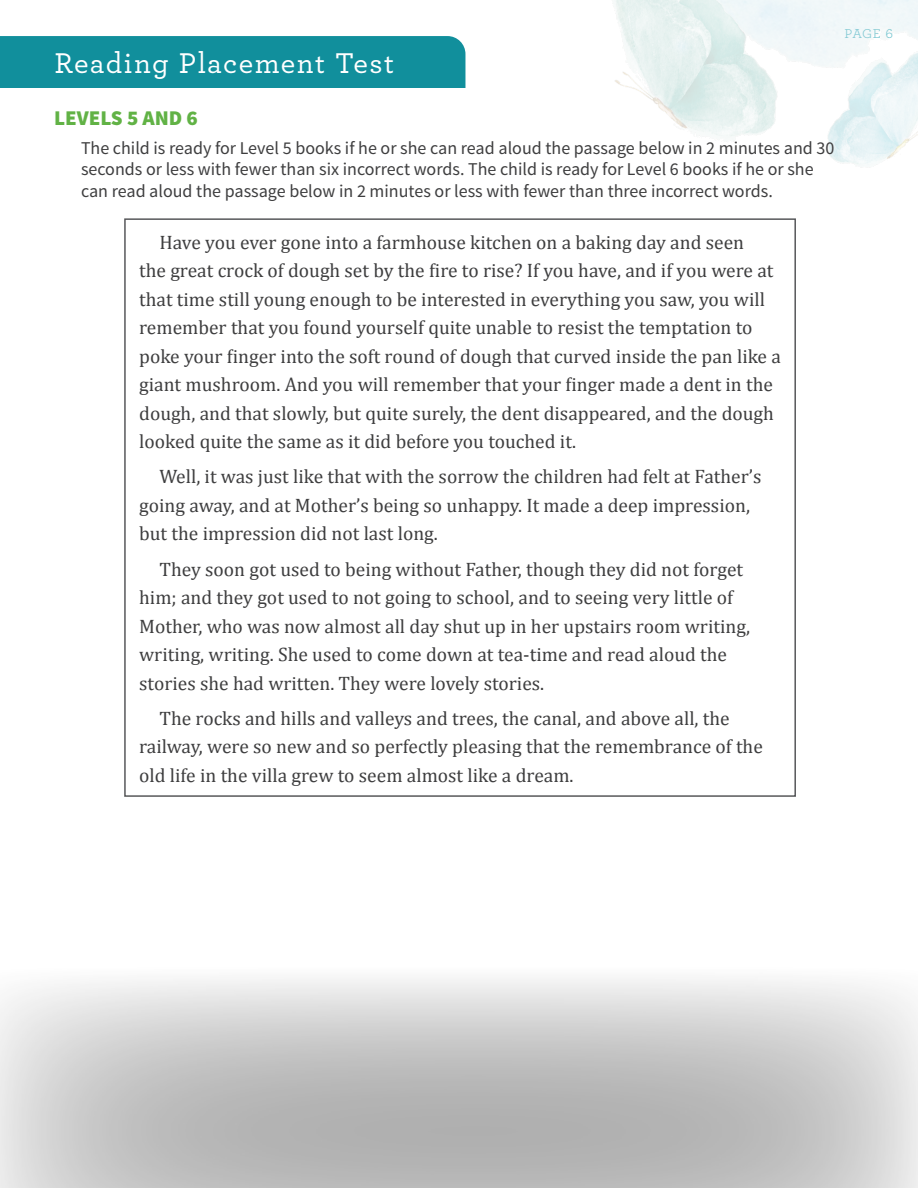
<style>
.page{position:relative;width:918px;height:1188px;background:#fff}
.page>*{position:absolute;margin:0;border:0;box-sizing:border-box;transform-origin:0 0}
.t1{font:500 30px "Archer";letter-spacing:.04em;color:#fff}
.t2{font:900 21px "Source Sans Pro";color:#61b245}
.Body{font:19.5px/28.5px "Cambria";color:#3e3e3f}
.t3{font:18px/21.6px "Source Sans Pro";color:#3e3e3f}
.t4{font:13.5px "Archer";color:#75c5d0}
</style>
<div class="page">
<div style="left:0;top:36px;width:465px;height:52px;background:#118f9c"></div>
<svg style="left:0;top:979px;width:918px;height:209px;background:#cbcbcb"></svg>
<img style="left:614px;top:0;width:304px;height:165px">
<h1 class="t1" style="left:55px;top:41px;width:341px">Reading Placement Test</h1>
<p class="t4" style="left:845px;top:24px;width:50px">PAGE 6</p>
<p class="t2" style="left:54px;top:104px;width:145px">LEVELS 5 AND 6</p>
<p class="t3" style="left:81px;top:137px;width:755px">The child is ready for Level 5 books if he or she can read aloud the passage below in 2 minutes and 30 seconds or less with fewer than six incorrect words. The child is ready for Level 6 books if he or she can read aloud the passage below in 2 minutes or less with fewer than three incorrect words.</p>
<p class="Body" style="left:139px;top:228px;width:643px;text-indent:20px">Have you ever gone into a farmhouse kitchen on a baking day and seen<br>the great crock of dough set by the fire to rise? If you have, and if you were at that time still young enough to be interested in everything you saw, you will remember that you found yourself quite unable to resist the temptation to poke your finger into the soft round of dough that curved inside the pan like a giant mushroom. And you will remember that your finger made a dent in the dough, and that slowly, but quite surely, the dent disappeared, and the dough looked quite the same as it did before you touched it.</p>
<p class="Body" style="left:139px;top:462px;width:624px;text-indent:20px">Well, it was just like that with the sorrow the children had felt at Father’s going away, and at Mother’s being so unhappy. It made a deep impression, but the impression did not last long.</p>
<p class="Body" style="left:139px;top:555px;width:612px;text-indent:20px">They soon got used to being without Father, though they did not forget him; and they got used to not going to school, and to seeing very little of Mother, who was now almost all day shut up in her upstairs room writing, writing, writing. She used to come down at tea-time and read aloud the stories she had written. They were lovely stories.</p>
<p class="Body" style="left:139px;top:704px;width:625px;text-indent:20px">The rocks and hills and valleys and trees, the canal, and above all, the railway, were so new and so perfectly pleasing that the remembrance of the old life in the villa grew to seem almost like a dream.</p>
</div>
